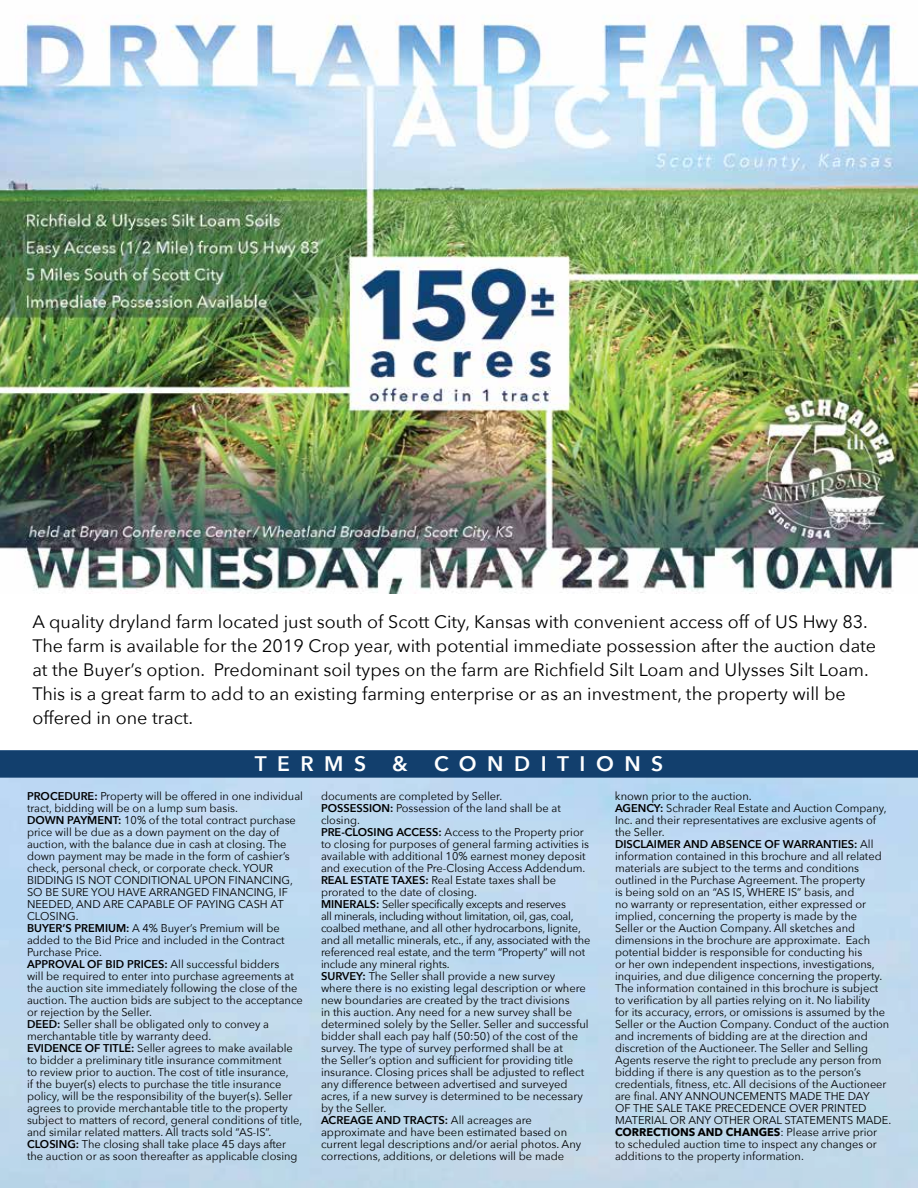
<style>
.page{position:relative;width:918px;height:1188px;background:#fff}
.page>*{position:absolute;margin:0;border:0;box-sizing:border-box;transform-origin:0 0}
.t1{font:600 21px "Avenir Next";letter-spacing:.5em;color:#fff}
.t2{font:18px/24px "Avenir Next";color:#000}
.t3{font:11.25px/12px "Avenir Next";color:#000}
.s1{font-weight:600}
.s2{font-weight:700}
</style>
<div class="page">
<div style="left:1px;top:751px;width:916px;height:26px;background:#123f6d"></div>
<div style="left:0;top:750px;width:918px;height:28px;border:2px solid #123f6d"></div>
<img style="left:0;top:15px;width:918px;height:579px">
<p class="t2" style="left:32px;top:609px;width:845px">A quality dryland farm located just south of Scott City, Kansas with convenient access off of US Hwy 83.<br>The farm is available for the 2019 Crop year, with potential immediate possession after the auction date at the Buyer’s option. Predominant soil types on the farm are Richfield Silt Loam and Ulysses Silt Loam.<br>This is a great farm to add to an existing farming enterprise or as an investment, the property will be offered in one tract.</p>
<h1 class="t1" style="left:255px;top:746px;width:113px">TERMS</h1>
<h1 class="t1" style="left:392px;top:746px;width:272px">&amp; CONDITIONS</h1>
<p class="t3" style="left:27px;top:789px;width:277px"><span class="s1">PROCEDURE:</span> Property will be offered in one individual tract, bidding will be on a lump sum basis.<br><span class="s1">DOWN PAYMENT:</span> 10% of the total contract purchase price will be due as a down payment on the day of auction, with the balance due in cash at closing. The down payment may be made in the form of cashier’s check, personal check, or corporate check. YOUR BIDDING IS NOT CONDITIONAL UPON FINANCING, SO BE SURE YOU HAVE ARRANGED FINANCING, IF NEEDED, AND ARE CAPABLE OF PAYING CASH AT CLOSING.<br><span class="s1">BUYER’S PREMIUM:</span> A 4% Buyer’s Premium will be added to the Bid Price and included in the Contract Purchase Price.<br><span class="s1">APPROVAL OF BID PRICES:</span> All successful bidders<br>will be required to enter into purchase agreements at the auction site immediately following the close of the auction. The auction bids are subject to the acceptance or rejection by the Seller.<br><span class="s1">DEED:</span> Seller shall be obligated only to convey a merchantable title by warranty deed.<br><span class="s1">EVIDENCE OF TITLE:</span> Seller agrees to make available to bidder a preliminary title insurance commitment<br>to review prior to auction. The cost of title insurance,<br>if the buyer(s) elects to purchase the title insurance policy, will be the responsibility of the buyer(s). Seller agrees to provide merchantable title to the property subject to matters of record, general conditions of title, and similar related matters. All tracts sold “AS-IS”.<br><span class="s1">CLOSING:</span> The closing shall take place 45 days after the auction or as soon thereafter as applicable closing</p>
<p class="t3" style="left:321px;top:790px;width:271px">documents are completed by Seller.<br><span class="s1">POSSESSION:</span> Possession of the land shall be at closing.<br><span class="s1">PRE-CLOSING ACCESS:</span> Access to the Property prior to closing for purposes of general farming activities is available with additional 10% earnest money deposit and execution of the Pre-Closing Access Addendum.<br><span class="s1">REAL ESTATE TAXES:</span> Real Estate taxes shall be prorated to the date of closing.<br><span class="s1">MINERALS:</span> Seller specifically excepts and reserves<br>all minerals, including without limitation, oil, gas, coal, coalbed methane, and all other hydrocarbons, lignite, and all metallic minerals, etc., if any, associated with the referenced real estate, and the term “Property” will not include any mineral rights.<br><span class="s1">SURVEY:</span> The Seller shall provide a new survey<br>where there is no existing legal description or where new boundaries are created by the tract divisions<br>in this auction. Any need for a new survey shall be determined solely by the Seller. Seller and successful bidder shall each pay half (50:50) of the cost of the survey. The type of survey performed shall be at<br>the Seller’s option and sufficient for providing title insurance. Closing prices shall be adjusted to reflect any difference between advertised and surveyed acres, if a new survey is determined to be necessary by the Seller.<br><span class="s1">ACREAGE AND TRACTS:</span> All acreages are approximate and have been estimated based on current legal descriptions and/or aerial photos. Any corrections, additions, or deletions will be made</p>
<p class="t3" style="left:615px;top:789px;width:278px">known prior to the auction.<br><span class="s1">AGENCY:</span> Schrader Real Estate and Auction Company, Inc. and their representatives are exclusive agents of the Seller.<br><span class="s1">DISCLAIMER AND ABSENCE OF WARRANTIES:</span> All information contained in this brochure and all related materials are subject to the terms and conditions outlined in the Purchase Agreement. The property<br>is being sold on an “AS IS, WHERE IS” basis, and<br>no warranty or representation, either expressed or implied, concerning the property is made by the<br>Seller or the Auction Company. All sketches and dimensions in the brochure are approximate. Each potential bidder is responsible for conducting his<br>or her own independent inspections, investigations, inquiries, and due diligence concerning the property.<br>The information contained in this brochure is subject to verification by all parties relying on it. No liability<br>for its accuracy, errors, or omissions is assumed by the Seller or the Auction Company. Conduct of the auction and increments of bidding are at the direction and discretion of the Auctioneer. The Seller and Selling Agents reserve the right to preclude any person from bidding if there is any question as to the person’s credentials, fitness, etc. All decisions of the Auctioneer are final. ANY ANNOUNCEMENTS MADE THE DAY<br>OF THE SALE TAKE PRECEDENCE OVER PRINTED MATERIAL OR ANY OTHER ORAL STATEMENTS MADE.<br><span class="s2">CORRECTIONS AND CHANGES</span>: Please arrive prior<br>to scheduled auction time to inspect any changes or additions to the property information.</p>
</div>
